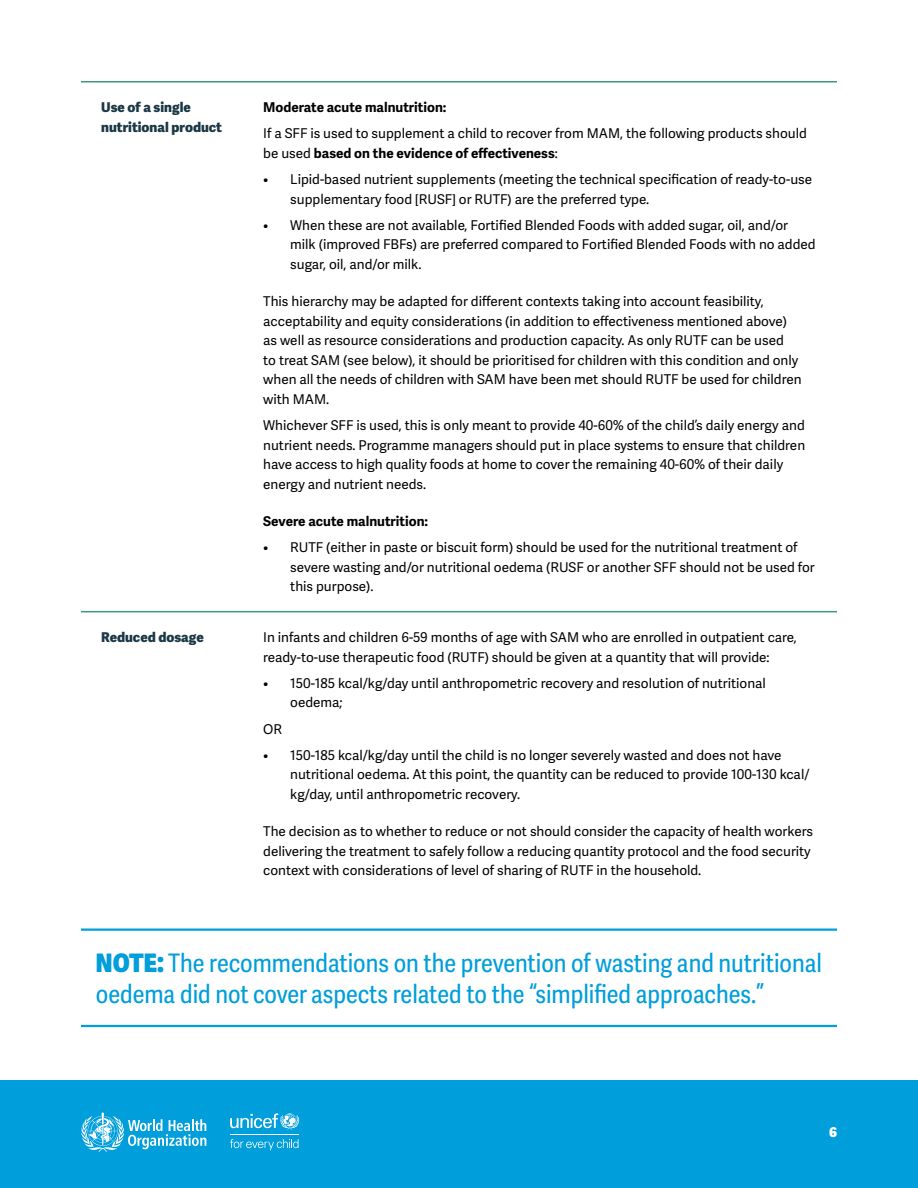
<style>
.page{position:relative;width:918px;height:1188px;background:#fff}
.page>*{position:absolute;margin:0;border:0;box-sizing:border-box;transform-origin:0 0}
.t1{font:25.5px/30.6px "Adelle Sans Cnd";color:#009edb}
.t2{font:13.5px/19.5px "Adelle Sans";color:#000}
.t3{font:700 13.5px "Adelle Sans";color:#000}
.t4{font:800 13.5px/19.5px "Adelle Sans";color:#1a3845}
.t5{font:800 13.5px "Adelle Sans";color:#fff}
.s1{font-weight:700}
.s2{font-weight:800}
</style>
<div class="page">
<div style="left:0;top:1080px;width:918px;height:108px;background:#009edb"></div>
<svg style="left:81px;top:1112px;width:125px;height:40px"></svg>
<svg style="left:230px;top:1113px;width:69px;height:17px"></svg>
<hr style="left:230px;top:1135px;width:69px;height:1px;background:#fff">
<svg style="left:230px;top:1139px;width:69px;height:11px"></svg>
<hr style="left:81px;top:81px;width:162px;height:1px;background:#3d997a">
<hr style="left:243px;top:81px;width:594px;height:1px;background:#3d997a">
<hr style="left:81px;top:611px;width:162px;height:1px;background:#3d997a">
<hr style="left:243px;top:611px;width:594px;height:1px;background:#3d997a">
<hr style="left:81px;top:928px;width:756px;height:3px;background:#009edb">
<hr style="left:81px;top:1025px;width:756px;height:2px;background:#009edb">
<p class="t4" style="left:101px;top:98px;width:122px">Use of a single nutritional product</p>
<p class="t3" style="left:263px;top:99px;width:185px">Moderate acute malnutrition:</p>
<p class="t2" style="left:263px;top:124px;width:545px">If a SFF is used to supplement a child to recover from MAM, the following products should be used <span class="s1">based on the evidence of effectiveness</span>:</p>
<p class="t2" style="left:290px;top:170px;width:523px;text-indent:-27px">• Lipid-based nutrient supplements (meeting the technical specification of ready-to-use supplementary food [RUSF] or RUTF) are the preferred type.</p>
<p class="t2" style="left:290px;top:216px;width:527px;text-indent:-27px">• When these are not available, Fortified Blended Foods with added sugar, oil, and/or milk (improved FBFs) are preferred compared to Fortified Blended Foods with no added sugar, oil, and/or milk.</p>
<p class="t2" style="left:263px;top:292px;width:540px">This hierarchy may be adapted for different contexts taking into account feasibility, acceptability and equity considerations (in addition to effectiveness mentioned above) as well as resource considerations and production capacity. As only RUTF can be used<br>to treat SAM (see below), it should be prioritised for children with this condition and only when all the needs of children with SAM have been met should RUTF be used for children with MAM.</p>
<p class="t2" style="left:263px;top:416px;width:543px">Whichever SFF is used, this is only meant to provide 40-60% of the child’s daily energy and nutrient needs. Programme managers should put in place systems to ensure that children have access to high quality foods at home to cover the remaining 40-60% of their daily energy and nutrient needs.</p>
<p class="t3" style="left:263px;top:513px;width:166px">Severe acute malnutrition:</p>
<p class="t2" style="left:290px;top:538px;width:526px;text-indent:-27px">• RUTF (either in paste or biscuit form) should be used for the nutritional treatment of severe wasting and/or nutritional oedema (RUSF or another SFF should not be used for this purpose).</p>
<p class="t4" style="left:101px;top:628px;width:104px">Reduced dosage</p>
<p class="t2" style="left:263px;top:628px;width:535px">In infants and children 6-59 months of age with SAM who are enrolled in outpatient care, ready-to-use therapeutic food (RUTF) should be given at a quantity that will provide:</p>
<p class="t2" style="left:290px;top:674px;width:477px;text-indent:-27px">• 150-185 kcal/kg/day until anthropometric recovery and resolution of nutritional oedema;</p>
<p class="t2" style="left:263px;top:719px;width:20px">OR</p>
<p class="t2" style="left:290px;top:746px;width:521px;text-indent:-27px">• 150-185 kcal/kg/day until the child is no longer severely wasted and does not have nutritional oedema. At this point, the quantity can be reduced to provide 100-130 kcal/ kg/day, until anthropometric recovery.</p>
<p class="t2" style="left:263px;top:822px;width:551px">The decision as to whether to reduce or not should consider the capacity of health workers delivering the treatment to safely follow a reducing quantity protocol and the food security context with considerations of level of sharing of RUTF in the household.</p>
<h1 class="t1" style="left:96px;top:949px;width:728px"><span class="s2">NOTE:</span> The recommendations on the prevention of wasting and nutritional oedema did not cover aspects related to the “simplified approaches.”</h1>
<p class="t5" style="left:829px;top:1123px;width:9px">6</p>
</div>
